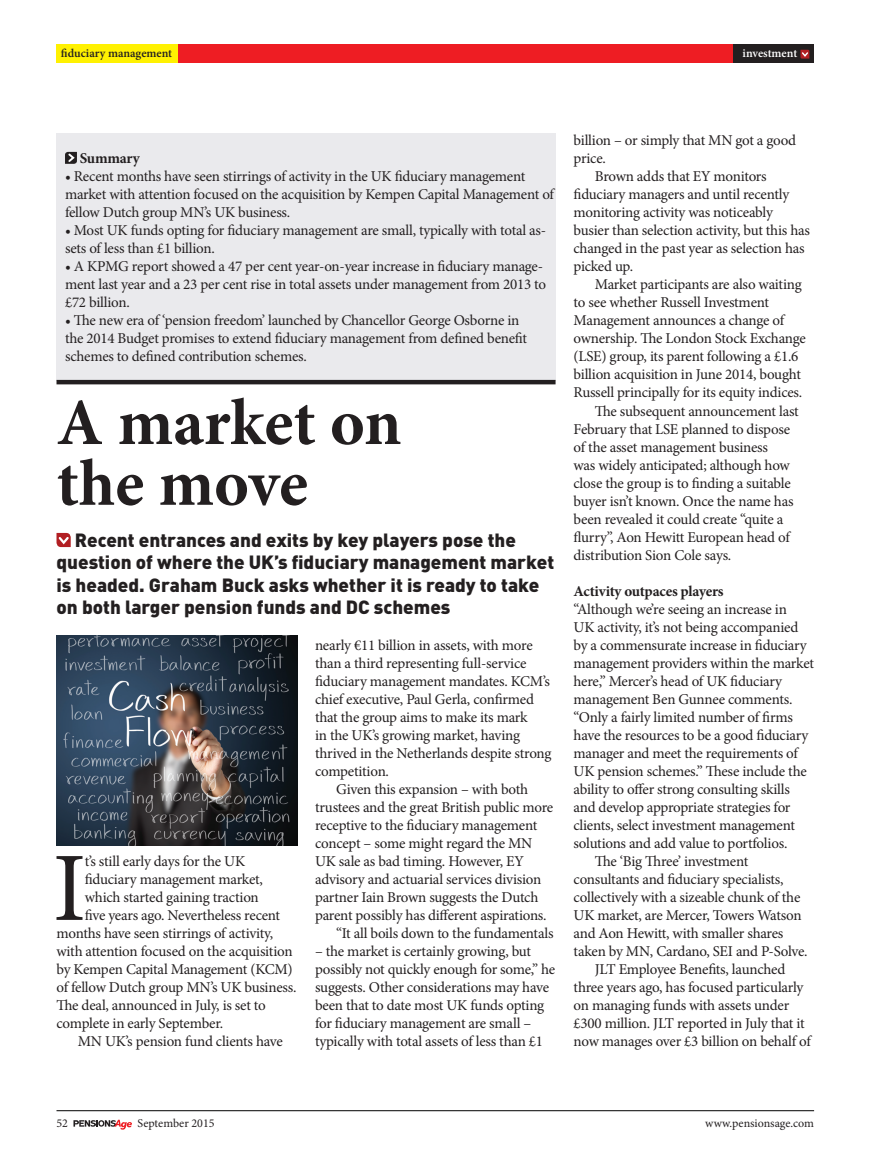
<style>
.page{position:relative;width:869px;height:1153px;background:#fff}
.page>*{position:absolute;margin:0;border:0;box-sizing:border-box;transform-origin:0 0}
.t1{font:98.1px "Minion Pro";color:#231f20}
.t2{font:700 66.15px/60.8px "Minion Pro";color:#231f20}
.t3{font:900 18.9px/22.2px "DIN";color:#231f20}
.t4{font:15px/18px "Minion Pro";letter-spacing:-.02em;color:#231f20}
.t5{font:700 15px "Minion Pro";letter-spacing:-.015em;color:#231f20}
.t6{font:12px "Minion Pro";color:#231f20}
.t7{font:600 12px "Minion Pro";letter-spacing:-.005em;color:#231f20}
.t8{font:600 12px "Minion Pro";letter-spacing:-.005em;color:#fff}
</style>
<div class="page">
<svg style="left:73px;top:1119px;width:59px;height:10px"></svg>
<hr style="left:56px;top:1110px;width:757px;height:1px;background:#000">
<div style="left:178px;top:45px;width:555px;height:18px;background:#ee1d23"></div>
<div style="left:56px;top:45px;width:122px;height:18px;background:#fff101"></div>
<div style="left:733px;top:45px;width:80px;height:18px;background:#231f20"></div>
<svg style="left:800px;top:50px;width:9px;height:9px"></svg>
<div style="left:56px;top:133px;width:499px;height:248px;background:#eaeaed"></div>
<svg style="left:65px;top:152px;width:12px;height:12px"></svg>
<svg style="left:56px;top:533px;width:15px;height:14px"></svg>
<hr style="left:56px;top:380px;width:499px;height:4px;background:#231f20">
<img style="left:56px;top:635px;width:241px;height:210px">
<p class="t7" style="left:61px;top:45px;width:113px">fiduciary management</p>
<p class="t8" style="left:742px;top:45px;width:56px">investment</p>
<p class="t5" style="left:80px;top:147px;width:62px">Summary</p>
<p class="t4" style="left:65px;top:167px;width:490px">• Recent months have seen stirrings of activity in the UK fiduciary management market with attention focused on the acquisition by Kempen Capital Management of fellow Dutch group MN’s UK business.</p>
<p class="t4" style="left:65px;top:221px;width:482px">• Most UK funds opting for fiduciary management are small, typically with total as&shy;sets of less than £1 billion.</p>
<p class="t4" style="left:65px;top:257px;width:482px">• A KPMG report showed a 47 per cent year-on-year increase in fiduciary manage&shy;ment last year and a 23 per cent rise in total assets under management from 2013 to £72 billion.</p>
<p class="t4" style="left:65px;top:311px;width:463px">• The new era of ‘pension freedom’ launched by Chancellor George Osborne in the 2014 Budget promises to extend fiduciary management from defined benefit schemes to defined contribution schemes.</p>
<h2 class="t2" style="left:56px;top:391px;width:346px">A market on the move</h2>
<p class="t3" style="left:56px;top:528px;width:499px;text-indent:18px">Recent entrances and exits by key players pose the question of where the UK’s fiduciary management market is headed. Graham Buck asks whether it is ready to take on both larger pension funds and DC schemes</p>
<h1 class="t1" style="left:53px;top:822px;width:35px">I</h1>
<p class="t4" style="left:85px;top:851px;width:162px">t’s still early days for the UK</p>
<p class="t4" style="left:85px;top:869px;width:180px">fiduciary management market,</p>
<p class="t4" style="left:85px;top:887px;width:175px">which started gaining traction</p>
<p class="t4" style="left:85px;top:905px;width:197px">five years ago. Nevertheless recent</p>
<p class="t4" style="left:56px;top:923px;width:218px">months have seen stirrings of activity,</p>
<p class="t4" style="left:56px;top:941px;width:237px">with attention focused on the acquisition</p>
<p class="t4" style="left:56px;top:959px;width:238px">by Kempen Capital Management (KCM)</p>
<p class="t4" style="left:56px;top:977px;width:241px">of fellow Dutch group MN’s UK business.</p>
<p class="t4" style="left:56px;top:995px;width:211px">The deal, announced in July, is set to</p>
<p class="t4" style="left:56px;top:1013px;width:168px">complete in early September.</p>
<p class="t4" style="left:78px;top:1031px;width:206px">MN UK’s pension fund clients have</p>
<p class="t4" style="left:315px;top:635px;width:219px">nearly €11 billion in assets, with more</p>
<p class="t4" style="left:315px;top:653px;width:213px">than a third representing full-service</p>
<p class="t4" style="left:315px;top:671px;width:236px">fiduciary management mandates. KCM’s</p>
<p class="t4" style="left:315px;top:689px;width:220px">chief executive, Paul Gerla, confirmed</p>
<p class="t4" style="left:315px;top:707px;width:214px">that the group aims to make its mark</p>
<p class="t4" style="left:315px;top:725px;width:206px">in the UK’s growing market, having</p>
<p class="t4" style="left:315px;top:743px;width:238px">thrived in the Netherlands despite strong</p>
<p class="t4" style="left:315px;top:761px;width:75px">competition.</p>
<p class="t4" style="left:336px;top:779px;width:193px">Given this expansion – with both</p>
<p class="t4" style="left:315px;top:797px;width:240px">trustees and the great British public more</p>
<p class="t4" style="left:315px;top:815px;width:224px">receptive to the fiduciary management</p>
<p class="t4" style="left:315px;top:833px;width:219px">concept – some might regard the MN</p>
<p class="t4" style="left:315px;top:851px;width:210px">UK sale as bad timing. However, EY</p>
<p class="t4" style="left:315px;top:869px;width:228px">advisory and actuarial services division</p>
<p class="t4" style="left:315px;top:887px;width:225px">partner Iain Brown suggests the Dutch</p>
<p class="t4" style="left:315px;top:905px;width:233px">parent possibly has different aspirations.</p>
<p class="t4" style="left:336px;top:923px;width:218px">“It all boils down to the fundamentals</p>
<p class="t4" style="left:315px;top:941px;width:241px">– the market is certainly growing, but possibly not quickly enough for some,” he suggests. Other considerations may have been that to date most UK funds opting for fiduciary management are small – typically with total assets of less than £1</p>
<p class="t4" style="left:573px;top:131px;width:224px">billion – or simply that MN got a good</p>
<p class="t4" style="left:573px;top:149px;width:34px">price.</p>
<p class="t4" style="left:594px;top:167px;width:173px">Brown adds that EY monitors</p>
<p class="t4" style="left:573px;top:185px;width:217px">fiduciary managers and until recently</p>
<p class="t4" style="left:573px;top:203px;width:201px">monitoring activity was noticeably</p>
<p class="t4" style="left:573px;top:221px;width:238px">busier than selection activity, but this has</p>
<p class="t4" style="left:573px;top:239px;width:232px">changed in the past year as selection has</p>
<p class="t4" style="left:573px;top:257px;width:61px">picked up.</p>
<p class="t4" style="left:594px;top:275px;width:208px">Market participants are also waiting</p>
<p class="t4" style="left:573px;top:293px;width:197px">to see whether Russell Investment</p>
<p class="t4" style="left:573px;top:311px;width:212px">Management announces a change of</p>
<p class="t4" style="left:573px;top:329px;width:234px">ownership. The London Stock Exchange</p>
<p class="t4" style="left:573px;top:347px;width:226px">(LSE) group, its parent following a £1.6</p>
<p class="t4" style="left:573px;top:365px;width:229px">billion acquisition in June 2014, bought</p>
<p class="t4" style="left:573px;top:383px;width:230px">Russell principally for its equity indices.</p>
<p class="t4" style="left:594px;top:401px;width:205px">The subsequent announcement last</p>
<p class="t4" style="left:573px;top:419px;width:218px">February that LSE planned to dispose</p>
<p class="t4" style="left:573px;top:437px;width:196px">of the asset management business</p>
<p class="t4" style="left:573px;top:455px;width:218px">was widely anticipated; although how</p>
<p class="t4" style="left:573px;top:473px;width:219px">close the group is to finding a suitable</p>
<p class="t4" style="left:573px;top:491px;width:221px">buyer isn’t known. Once the name has</p>
<p class="t4" style="left:573px;top:509px;width:211px">been revealed it could create “quite a</p>
<p class="t4" style="left:573px;top:527px;width:218px">flurry”, Aon Hewitt European head of</p>
<p class="t4" style="left:573px;top:545px;width:159px">distribution Sion Cole says.</p>
<p class="t5" style="left:573px;top:580px;width:151px">Activity outpaces players</p>
<p class="t4" style="left:573px;top:599px;width:215px">“Although we’re seeing an increase in</p>
<p class="t4" style="left:573px;top:617px;width:226px">UK activity, it’s not being accompanied</p>
<p class="t4" style="left:573px;top:635px;width:235px">by a commensurate increase in fiduciary</p>
<p class="t4" style="left:573px;top:653px;width:242px">management providers within the market</p>
<p class="t4" style="left:573px;top:671px;width:210px">here,” Mercer’s head of UK fiduciary</p>
<p class="t4" style="left:573px;top:689px;width:220px">management Ben Gunnee comments.</p>
<p class="t4" style="left:573px;top:707px;width:221px">“Only a fairly limited number of firms</p>
<p class="t4" style="left:573px;top:725px;width:236px">have the resources to be a good fiduciary</p>
<p class="t4" style="left:573px;top:743px;width:226px">manager and meet the requirements of</p>
<p class="t4" style="left:573px;top:761px;width:235px">UK pension schemes.” These include the</p>
<p class="t4" style="left:573px;top:779px;width:218px">ability to offer strong consulting skills</p>
<p class="t4" style="left:573px;top:797px;width:218px">and develop appropriate strategies for</p>
<p class="t4" style="left:573px;top:815px;width:223px">clients, select investment management</p>
<p class="t4" style="left:573px;top:833px;width:215px">solutions and add value to portfolios.</p>
<p class="t4" style="left:594px;top:851px;width:155px">The ‘Big Three’ investment</p>
<p class="t4" style="left:573px;top:869px;width:211px">consultants and fiduciary specialists,</p>
<p class="t4" style="left:573px;top:887px;width:228px">collectively with a sizeable chunk of the</p>
<p class="t4" style="left:573px;top:905px;width:229px">UK market, are Mercer, Towers Watson</p>
<p class="t4" style="left:573px;top:923px;width:211px">and Aon Hewitt, with smaller shares</p>
<p class="t4" style="left:573px;top:941px;width:235px">taken by MN, Cardano, SEI and P-Solve.</p>
<p class="t4" style="left:594px;top:959px;width:192px">JLT Employee Benefits, launched</p>
<p class="t4" style="left:573px;top:977px;width:231px">three years ago, has focused particularly</p>
<p class="t4" style="left:573px;top:995px;width:217px">on managing funds with assets under</p>
<p class="t4" style="left:573px;top:1013px;width:232px">£300 million. JLT reported in July that it</p>
<p class="t4" style="left:573px;top:1031px;width:239px">now manages over £3 billion on behalf of</p>
<p class="t6" style="left:56px;top:1115px;width:13px">52</p>
<p class="t6" style="left:137px;top:1115px;width:79px">September 2015</p>
<p class="t6" style="left:705px;top:1115px;width:110px">www.pensionsage.com</p>
</div>
